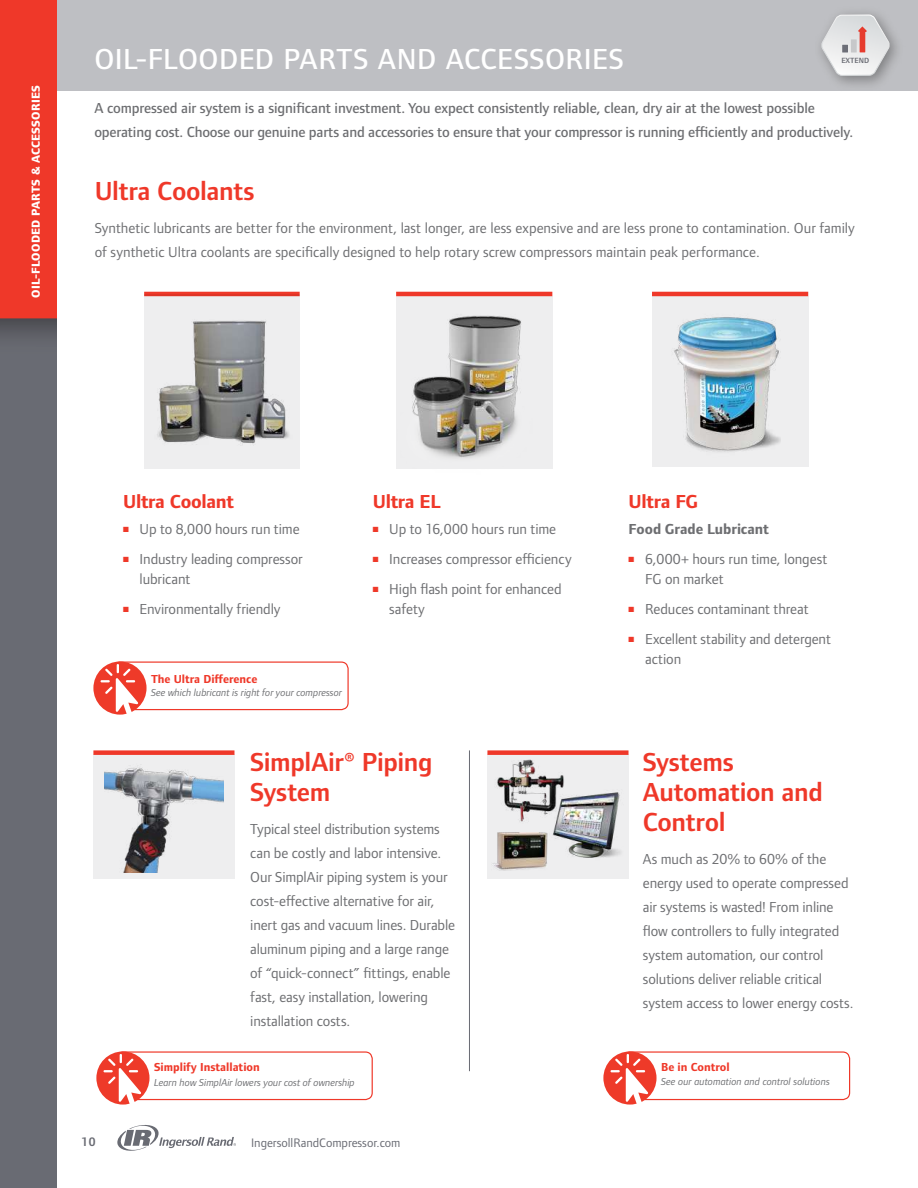
<style>
.page{position:relative;width:918px;height:1188px;background:#fff}
.page>*{position:absolute;margin:0;border:0;box-sizing:border-box;transform-origin:0 0}
.t1{font:500 30px "Foundry Form Sans";letter-spacing:.015em;color:#fff}
.t2{font:600 27px/30px "Foundry Form Sans";letter-spacing:-.015em;color:#ef3829}
.t3{font:700 19.5px "Foundry Form Sans";letter-spacing:-.015em;color:#ef3829}
.t4{font:15px/24px "Foundry Form Sans";letter-spacing:-.005em;color:#6d6e71}
.t5{font:500 15px/24px "Foundry Form Sans";letter-spacing:-.01em;color:#6d6e71}
.t6{font:700 15px "Foundry Form Sans";color:#6d6e71}
.t7{font:12.75px "Foundry Form Sans";color:#696b73}
.t8{font:600 12.75px "Foundry Form Sans";color:#696b73}
.t9{font:700 12px "Foundry Form Sans";color:#ef3829}
.t10{font:800 12px "Foundry Form Sans";letter-spacing:.02em;color:#fff}
.t11{font:italic 10.5px "Foundry Form Sans";letter-spacing:-.005em;color:#6d6e71}
.t12{font:600 7.8px "Foundry Form Sans";color:#6a6c74}
.s1{color:#ef3829}
</style>
<div class="page">
<div style="left:56px;top:0;width:862px;height:91px;background:#bebfc3"></div>
<svg style="left:117px;top:1125px;width:119px;height:26px"></svg>
<img style="left:0;top:0;width:56px;height:1188px">
<img style="left:815px;top:5px;width:91px;height:86px">
<svg style="left:820px;top:14px;width:71px;height:62px"></svg>
<hr style="left:144px;top:292px;width:156px;height:4px;background:#ef3829">
<div style="left:144px;top:294px;width:156px;height:175px;background:#eeeeef"></div>
<img style="left:153px;top:315px;width:141px;height:140px">
<hr style="left:396px;top:292px;width:156px;height:4px;background:#ef3829">
<div style="left:396px;top:296px;width:156px;height:173px;background:#eeeeef"></div>
<img style="left:396px;top:313px;width:145px;height:156px">
<hr style="left:652px;top:292px;width:156px;height:4px;background:#ef3829">
<div style="left:652px;top:296px;width:156px;height:170px;background:#eeeeef"></div>
<img style="left:671px;top:313px;width:109px;height:154px">
<div style="left:93px;top:755px;width:141px;height:123px;background:#eeeeef"></div>
<div style="left:93px;top:750px;width:141px;height:5px;background:#ef3829"></div>
<img style="left:104px;top:754px;width:120px;height:118px">
<div style="left:487px;top:755px;width:142px;height:123px;background:#eeeeef"></div>
<div style="left:487px;top:750px;width:142px;height:5px;background:#ef3829"></div>
<img style="left:494px;top:754px;width:73px;height:73px">
<img style="left:492px;top:832px;width:56px;height:38px">
<img style="left:550px;top:790px;width:78px;height:77px">
<hr style="left:469px;top:750px;width:1px;height:321px;background:#696b73">
<div style="left:116px;top:1051px;width:257px;height:49px;border:1px solid #ef3829;border-radius:7px"></div>
<svg style="left:96px;top:1051px;width:54px;height:54px"></svg>
<svg style="left:104px;top:1054px;width:37px;height:51px"></svg>
<div style="left:623px;top:1051px;width:227px;height:49px;border:1px solid #ef3829;border-radius:7px"></div>
<svg style="left:603px;top:1051px;width:54px;height:54px"></svg>
<svg style="left:611px;top:1054px;width:37px;height:51px"></svg>
<div style="left:113px;top:661px;width:236px;height:49px;border:1px solid #ef3829;border-radius:7px"></div>
<div style="left:93px;top:662px;width:54px;height:53px;background:#ee3a29;border-radius:50%"></div>
<svg style="left:101px;top:664px;width:37px;height:51px"></svg>
<p class="t10" style="left:29px;top:298px;width:214px;rotate:-90deg">OIL-FLOODED PARTS &amp; ACCESSORIES</p>
<h1 class="t1" style="left:94px;top:42px;width:531px">OIL-FLOODED PARTS AND ACCESSORIES</h1>
<p class="t5" style="left:94px;top:96px;width:760px">A compressed air system is a significant investment. You expect consistently reliable, clean, dry air at the lowest possible operating cost. Choose our genuine parts and accessories to ensure that your compressor is running efficiently and productively.</p>
<p class="t12" style="left:841px;top:56px;width:29px">EXTEND</p>
<h2 class="t2" style="left:95px;top:176px;width:162px">Ultra Coolants</h2>
<p class="t4" style="left:95px;top:216px;width:762px">Synthetic lubricants are better for the environment, last longer, are less expensive and are less prone to contamination. Our family of synthetic Ultra coolants are specifically designed to help rotary screw compressors maintain peak performance.</p>
<h3 class="t3" style="left:123px;top:490px;width:112px">Ultra Coolant</h3>
<p class="t4" style="left:123px;top:517px;width:178px"><span class="s1">■</span> Up to 8,000 hours run time</p>
<p class="t4" style="left:140px;top:549px;width:164px;line-height:19.5px;text-indent:-16px"><span class="s1">■</span> Industry leading compressor lubricant</p>
<p class="t4" style="left:123px;top:597px;width:159px"><span class="s1">■</span> Environmentally friendly</p>
<p class="t9" style="left:151px;top:672px;width:108px">The Ultra Difference</p>
<p class="t11" style="left:151px;top:687px;width:192px">See which lubricant is right for your compressor</p>
<h3 class="t3" style="left:373px;top:490px;width:69px">Ultra EL</h3>
<p class="t4" style="left:373px;top:517px;width:185px"><span class="s1">■</span> Up to 16,000 hours run time</p>
<p class="t4" style="left:373px;top:547px;width:200px"><span class="s1">■</span> Increases compressor efficiency</p>
<p class="t4" style="left:389px;top:580px;width:174px;line-height:19.5px;text-indent:-16px"><span class="s1">■</span> High flash point for enhanced safety</p>
<h2 class="t2" style="left:250px;top:748px;width:184px">SimplAir® Piping<br>System</h2>
<p class="t4" style="left:250px;top:817px;width:206px">Typical steel distribution systems can be costly and labor intensive.<br>Our SimplAir piping system is your cost-effective alternative for air, inert gas and vacuum lines. Durable aluminum piping and a large range of “quick-connect” fittings, enable fast, easy installation, lowering installation costs.</p>
<p class="t9" style="left:154px;top:1060px;width:107px">Simplify Installation</p>
<p class="t11" style="left:154px;top:1077px;width:202px">Learn how SimplAir lowers your cost of ownership</p>
<p class="t8" style="left:81px;top:1135px;width:16px">10</p>
<p class="t7" style="left:251px;top:1135px;width:151px">IngersollRandCompressor.com</p>
<h3 class="t3" style="left:629px;top:490px;width:71px">Ultra FG</h3>
<p class="t6" style="left:629px;top:520px;width:142px">Food Grade Lubricant</p>
<p class="t4" style="left:645px;top:549px;width:184px;line-height:19.5px;text-indent:-16px"><span class="s1">■</span> 6,000+ hours run time, longest<br>FG on market</p>
<p class="t4" style="left:629px;top:597px;width:182px"><span class="s1">■</span> Reduces contaminant threat</p>
<p class="t4" style="left:645px;top:629px;width:187px;line-height:19.5px;text-indent:-16px"><span class="s1">■</span> Excellent stability and detergent action</p>
<h2 class="t2" style="left:643px;top:748px;width:182px">Systems<br>Automation and<br>Control</h2>
<p class="t4" style="left:643px;top:847px;width:212px">As much as 20% to 60% of the energy used to operate compressed air systems is wasted! From inline flow controllers to fully integrated system automation, our control solutions deliver reliable critical system access to lower energy costs.</p>
<p class="t9" style="left:661px;top:1060px;width:70px">Be in Control</p>
<p class="t11" style="left:661px;top:1075px;width:170px">See our automation and control solutions</p>
</div>
